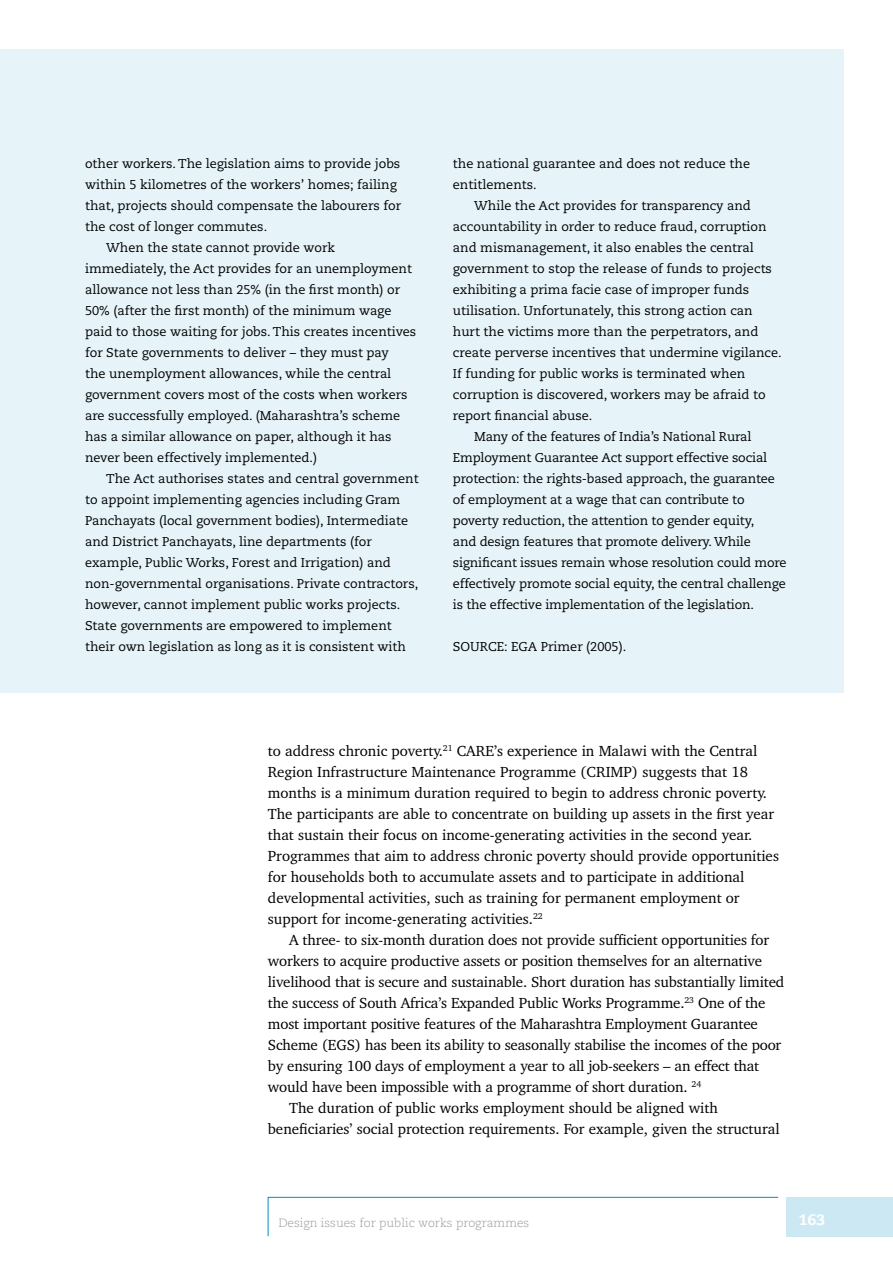
<style>
.page{position:relative;width:893px;height:1263px;background:#fff}
.page>*{position:absolute;margin:0;border:0;box-sizing:border-box;transform-origin:0 0}
.t1{font:15px/21px "Charter BT";color:#000}
.t2{font:800 15px "Caecilia";color:#fff}
.t3{font:12.75px/21px "Caecilia";color:#000}
.t4{font:300 12px "Caecilia";color:#9c9e9f}
</style>
<div class="page">
<svg style="left:268px;top:1197px;width:510px;height:39px"></svg>
<div style="left:787px;top:1197px;width:106px;height:39px;background:#cce9f3"></div>
<div style="left:0;top:49px;width:844px;height:644px;background:#e6f4f9"></div>
<p class="t3" style="left:85px;top:153px;width:317px">other workers. The legislation aims to provide jobs</p>
<p class="t3" style="left:85px;top:174px;width:313px">within 5 kilometres of the workers’ homes; failing</p>
<p class="t3" style="left:85px;top:195px;width:318px">that, projects should compensate the labourers for</p>
<p class="t3" style="left:85px;top:216px;width:184px">the cost of longer commutes.</p>
<p class="t3" style="left:106px;top:237px;width:230px">When the state cannot provide work</p>
<p class="t3" style="left:85px;top:258px;width:328px">immediately, the Act provides for an unemployment</p>
<p class="t3" style="left:85px;top:279px;width:317px">allowance not less than 25% (in the first month) or</p>
<p class="t3" style="left:85px;top:300px;width:308px">50% (after the first month) of the minimum wage</p>
<p class="t3" style="left:85px;top:321px;width:333px">paid to those waiting for jobs. This creates incentives</p>
<p class="t3" style="left:85px;top:342px;width:305px">for State governments to deliver – they must pay</p>
<p class="t3" style="left:85px;top:363px;width:308px">the unemployment allowances, while the central</p>
<p class="t3" style="left:85px;top:384px;width:324px">government covers most of the costs when workers</p>
<p class="t3" style="left:85px;top:405px;width:317px">are successfully employed. (Maharashtra’s scheme</p>
<p class="t3" style="left:85px;top:426px;width:308px">has a similar allowance on paper, although it has</p>
<p class="t3" style="left:85px;top:447px;width:234px">never been effectively implemented.)</p>
<p class="t3" style="left:106px;top:468px;width:314px">The Act authorises states and central government</p>
<p class="t3" style="left:85px;top:489px;width:317px">to appoint implementing agencies including Gram</p>
<p class="t3" style="left:85px;top:510px;width:325px">Panchayats (local government bodies), Intermediate</p>
<p class="t3" style="left:85px;top:531px;width:288px">and District Panchayats, line departments (for</p>
<p class="t3" style="left:85px;top:552px;width:307px">example, Public Works, Forest and Irrigation) and</p>
<p class="t3" style="left:85px;top:573px;width:335px">non-governmental organisations. Private contractors,</p>
<p class="t3" style="left:85px;top:594px;width:317px">however, cannot implement public works projects.</p>
<p class="t3" style="left:85px;top:615px;width:308px">State governments are empowered to implement</p>
<p class="t3" style="left:85px;top:636px;width:323px">their own legislation as long as it is consistent with</p>
<p class="t3" style="left:453px;top:153px;width:299px">the national guarantee and does not reduce the entitlements.</p>
<p class="t3" style="left:474px;top:195px;width:278px">While the Act provides for transparency and</p>
<p class="t3" style="left:453px;top:216px;width:315px">accountability in order to reduce fraud, corruption</p>
<p class="t3" style="left:453px;top:237px;width:302px">and mismanagement, it also enables the central</p>
<p class="t3" style="left:453px;top:258px;width:321px">government to stop the release of funds to projects</p>
<p class="t3" style="left:453px;top:279px;width:298px">exhibiting a prima facie case of improper funds</p>
<p class="t3" style="left:453px;top:300px;width:301px">utilisation. Unfortunately, this strong action can</p>
<p class="t3" style="left:453px;top:321px;width:307px">hurt the victims more than the perpetrators, and</p>
<p class="t3" style="left:453px;top:342px;width:330px">create perverse incentives that undermine vigilance.</p>
<p class="t3" style="left:453px;top:363px;width:294px">If funding for public works is terminated when</p>
<p class="t3" style="left:453px;top:384px;width:314px">corruption is discovered, workers may be afraid to</p>
<p class="t3" style="left:453px;top:405px;width:141px">report financial abuse.</p>
<p class="t3" style="left:474px;top:426px;width:279px">Many of the features of India’s National Rural</p>
<p class="t3" style="left:453px;top:447px;width:316px">Employment Guarantee Act support effective social</p>
<p class="t3" style="left:453px;top:468px;width:324px">protection: the rights-based approach, the guarantee</p>
<p class="t3" style="left:453px;top:489px;width:293px">of employment at a wage that can contribute to</p>
<p class="t3" style="left:453px;top:510px;width:303px">poverty reduction, the attention to gender equity,</p>
<p class="t3" style="left:453px;top:531px;width:300px">and design features that promote delivery. While</p>
<p class="t3" style="left:453px;top:552px;width:335px">significant issues remain whose resolution could more</p>
<p class="t3" style="left:453px;top:573px;width:335px">effectively promote social equity, the central challenge</p>
<p class="t3" style="left:453px;top:594px;width:303px">is the effective implementation of the legislation.</p>
<p class="t3" style="left:453px;top:636px;width:175px">SOURCE: EGA Primer (2005).</p>
<p class="t1" style="left:268px;top:740px;width:513px">to address chronic poverty.<sup>21</sup> CARE’s experience in Malawi with the Central Region Infrastructure Maintenance Programme (CRIMP) suggests that 18 months is a minimum duration required to begin to address chronic poverty.<br>The participants are able to concentrate on building up assets in the first year that sustain their focus on income-generating activities in the second year.<br>Programmes that aim to address chronic poverty should provide opportunities for households both to accumulate assets and to participate in additional developmental activities, such as training for permanent employment or support for income-generating activities.<sup>22</sup></p>
<p class="t1" style="left:289px;top:929px;width:482px">A three- to six-month duration does not provide sufficient opportunities for</p>
<p class="t1" style="left:268px;top:950px;width:496px">workers to acquire productive assets or position themselves for an alternative</p>
<p class="t1" style="left:268px;top:971px;width:518px">livelihood that is secure and sustainable. Short duration has substantially limited</p>
<p class="t1" style="left:268px;top:992px;width:499px">the success of South Africa’s Expanded Public Works Programme.<sup>23</sup> One of the</p>
<p class="t1" style="left:268px;top:1013px;width:491px">most important positive features of the Maharashtra Employment Guarantee</p>
<p class="t1" style="left:268px;top:1034px;width:515px">Scheme (EGS) has been its ability to seasonally stabilise the incomes of the poor</p>
<p class="t1" style="left:268px;top:1055px;width:493px">by ensuring 100 days of employment a year to all job-seekers – an effect that</p>
<p class="t1" style="left:268px;top:1076px;width:435px">would have been impossible with a programme of short duration. <sup>24</sup></p>
<p class="t1" style="left:289px;top:1097px;width:430px">The duration of public works employment should be aligned with</p>
<p class="t1" style="left:268px;top:1118px;width:513px">beneficiaries’ social protection requirements. For example, given the structural</p>
<p class="t4" style="left:279px;top:1216px;width:252px">Design issues for public works programmes</p>
<p class="t2" style="left:799px;top:1211px;width:28px">163</p>
</div>
